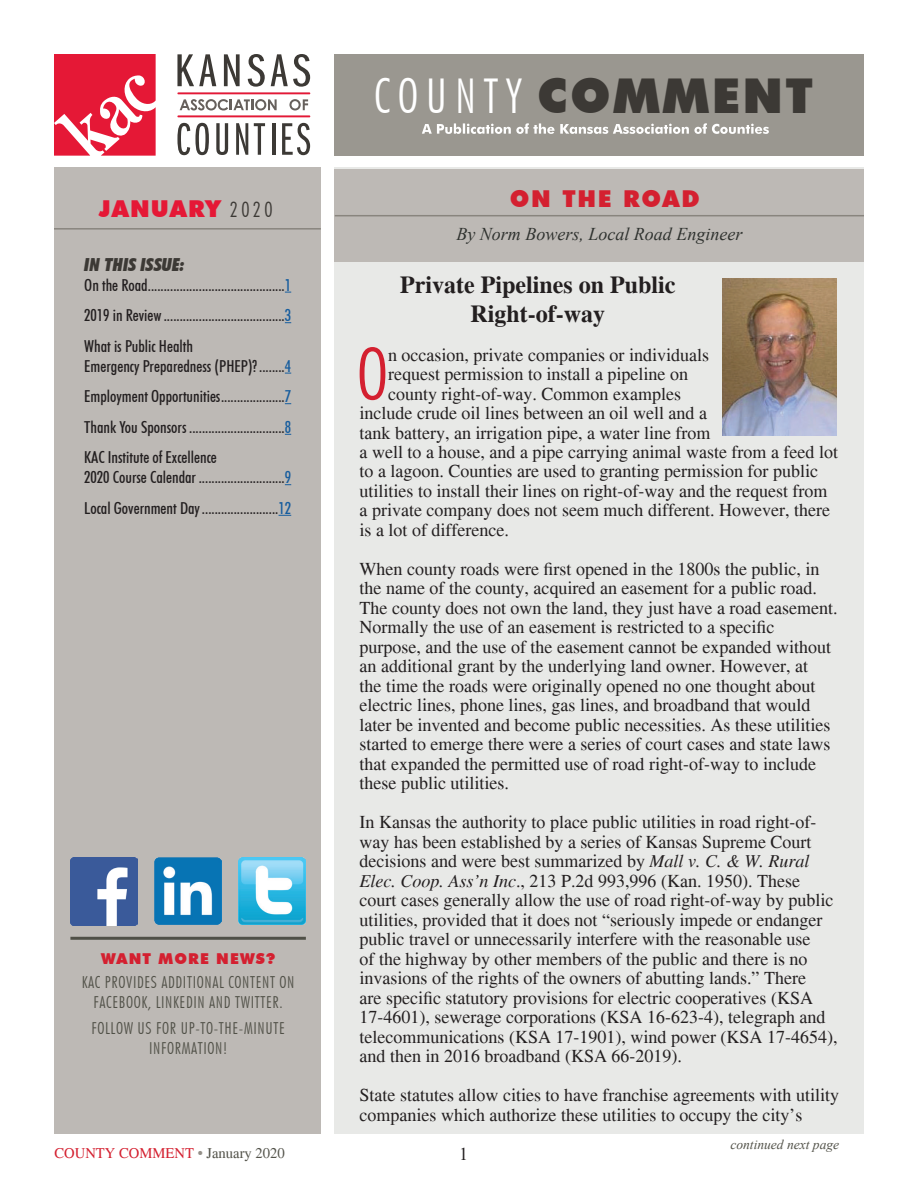
<style>
.page{position:relative;width:918px;height:1188px;background:#fff}
.page>*{position:absolute;margin:0;border:0;box-sizing:border-box;transform-origin:0 0}
.t1{font:300 condensed 72.75px "Futura BT";color:#d42030}
.t2{font:900 48px "Futura BT";letter-spacing:.05em;color:#3c3935}
.t3{font:700 24px/28.8px "Times";color:#231f20;text-align:center}
.t4{font:900 23.25px "Futura BT";letter-spacing:.05em;color:#e51836}
.t5{font:900 23.25px "Futura BT";letter-spacing:.075em;color:#d42030}
.t6{font:18px/19.5px "Times";color:#231f20}
.t7{font:italic 18px "Times New Roman";color:#2f322f}
.t8{font:italic 900 condensed 18px "Futura BT";color:#3c3935}
.t9{font:18px "Times New Roman";color:#231f20}
.t10{font:500 condensed 16.5px/30.6px "Futura BT";color:#231f20;text-align:justify}
.t11{font:300 condensed 16.5px/19.8px "Futura BT";letter-spacing:.04em;color:#505047;text-align:center}
.t12{font:900 15px "Futura BT";letter-spacing:.075em;color:#d42030}
.t13{font:14.7px "Times";color:#d42030}
.t14{font:italic 13.5px "Times New Roman";color:#53534a}
.s1{font-weight:300;font-stretch:condensed;font-size:21px;color:#3c3935}
.s2{color:#175d9e}
.s3{font-weight:300;font-stretch:condensed;color:#fff}
.s4{font-style:italic}
.s5{color:#949089}
.s6{color:#53534a}
</style>
<div class="page">
<svg style="left:177px;top:123px;width:32px;height:32px"></svg>
<svg style="left:216px;top:123px;width:12px;height:32px"></svg>
<svg style="left:236px;top:123px;width:12px;height:32px"></svg>
<svg style="left:254px;top:123px;width:11px;height:32px"></svg>
<hr style="left:272px;top:123px;width:4px;height:32px;background:#3c3935">
<svg style="left:282px;top:123px;width:28px;height:32px"></svg>
<svg style="left:177px;top:54px;width:133px;height:63px"></svg>
<svg style="left:54px;top:54px;width:102px;height:102px"></svg>
<div style="left:54px;top:168px;width:267px;height:966px;background:#bdb9b5"></div>
<svg style="left:279px;top:515px;width:12px;height:1px"></svg>
<img style="left:239px;top:858px;width:67px;height:67px">
<img style="left:155px;top:857px;width:67px;height:68px">
<img style="left:70px;top:858px;width:67px;height:67px">
<hr style="left:70px;top:937px;width:236px;height:3px;background:#505047">
<div style="left:335px;top:169px;width:529px;height:965px;background:#e8e9e7"></div>
<img style="left:723px;top:279px;width:114px;height:156px">
<div style="left:335px;top:169px;width:529px;height:93px;background:#bdb9b5"></div>
<hr style="left:335px;top:215px;width:529px;height:1px;background:#89857e">
<div style="left:335px;top:54px;width:529px;height:102px;background:#9a9790"></div>
<hr style="left:54px;top:228px;width:267px;height:2px;background:#89857e">
<svg style="left:422px;top:123px;width:347px;height:11px"></svg>
<p class="t4" style="left:99px;top:194px;width:175px">JANUARY <span class="s1">2020</span></p>
<p class="t8" style="left:84px;top:253px;width:102px">IN THIS ISSUE:</p>
<p class="t10" style="left:84px;top:269px;width:209px">On the Road...........................................<span class="s2">1<br></span>2019 in Review ......................................<span class="s2">3<br></span>What is Public Health</p>
<p class="t10" style="left:84px;top:350px;width:209px">Emergency Preparedness (PHEP)?........<span class="s2">4<br></span>Employment Opportunities....................<span class="s2">7<br></span>Thank You Sponsors ..............................<span class="s2">8<br></span>KAC Institute of Excellence</p>
<p class="t10" style="left:84px;top:462px;width:209px">2020 Course Calendar ...........................<span class="s2">9<br></span>Local Government Day........................<span class="s2">12</span></p>
<p class="t12" style="left:101px;top:950px;width:176px">WANT MORE NEWS?</p>
<p class="t11" style="left:82px;top:972px;width:214px">KAC PROVIDES ADDITIONAL CONTENT ON<br>FACEBOOK, LINKEDIN AND TWITTER.</p>
<p class="t11" style="left:91px;top:1018px;width:195px">FOLLOW US FOR UP-TO-THE-MINUTE<br>INFORMATION!</p>
<h2 class="t2" style="left:374px;top:67px;width:440px"><span class="s3">COUNTY</span> COMMENT</h2>
<p class="t5" style="left:510px;top:185px;width:191px">ON THE ROAD</p>
<p class="t7" style="left:456px;top:221px;width:287px">By Norm Bowers, Local Road Engineer</p>
<h3 class="t3" style="left:400px;top:270px;width:277px">Private Pipelines on Public<br>Right-of-way</h3>
<h1 class="t1" style="left:357px;top:329px;width:33px">O</h1>
<p class="t6" style="left:388px;top:345px;width:322px">n occasion, private companies or individuals</p>
<p class="t6" style="left:388px;top:364px;width:301px">request permission to install a pipeline on</p>
<p class="t6" style="left:388px;top:384px;width:294px">county right-of-way. Common examples</p>
<p class="t6" style="left:360px;top:403px;width:349px">include crude oil lines between an oil well and a</p>
<p class="t6" style="left:360px;top:423px;width:352px">tank battery, an irrigation pipe, a water line from</p>
<p class="t6" style="left:360px;top:442px;width:480px">a well to a house, and a pipe carrying animal waste from a feed lot</p>
<p class="t6" style="left:360px;top:462px;width:460px">to a lagoon. Counties are used to granting permission for public</p>
<p class="t6" style="left:360px;top:481px;width:469px">utilities to install their lines on right-of-way and the request from</p>
<p class="t6" style="left:360px;top:501px;width:472px">a private company does not seem much different. However, there</p>
<p class="t6" style="left:360px;top:520px;width:151px">is a lot of difference.</p>
<p class="t6" style="left:360px;top:559px;width:479px">When county roads were first opened in the 1800s the public, in the name of the county, acquired an easement for a public road.<br>The county does not own the land, they just have a road easement.<br>Normally the use of an easement is restricted to a specific purpose, and the use of the easement cannot be expanded without an additional grant by the underlying land owner. However, at<br>the time the roads were originally opened no one thought about electric lines, phone lines, gas lines, and broadband that would later be invented and become public necessities. As these utilities started to emerge there were a series of court cases and state laws that expanded the permitted use of road right-of-way to include these public utilities.</p>
<p class="t6" style="left:360px;top:813px;width:479px">In Kansas the authority to place public utilities in road right-of&shy;way has been established by a series of Kansas Supreme Court decisions and were best summarized by <span class="s4">Mall v. C. &amp; W. Rural Elec. Coop. Ass’n Inc</span>., 213 P.2d 993,996 (Kan. 1950). These court cases generally allow the use of road right-of-way by public utilities, provided that it does not “seriously impede or endanger public travel or unnecessarily interfere with the reasonable use<br>of the highway by other members of the public and there is no invasions of the rights of the owners of abutting lands.” There<br>are specific statutory provisions for electric cooperatives (KSA 17-4601), sewerage corporations (KSA 16-623-4), telegraph and telecommunications (KSA 17-1901), wind power (KSA 17-4654), and then in 2016 broadband (KSA 66-2019).</p>
<p class="t6" style="left:360px;top:1085px;width:481px">State statutes allow cities to have franchise agreements with utility companies which authorize these utilities to occupy the city’s</p>
<p class="t13" style="left:54px;top:1144px;width:232px">COUNTY COMMENT <span class="s5">•</span> <span class="s6">January 2020</span></p>
<p class="t9" style="left:459px;top:1141px;width:10px">1</p>
<p class="t14" style="left:730px;top:1135px;width:110px">continued next page</p>
</div>
